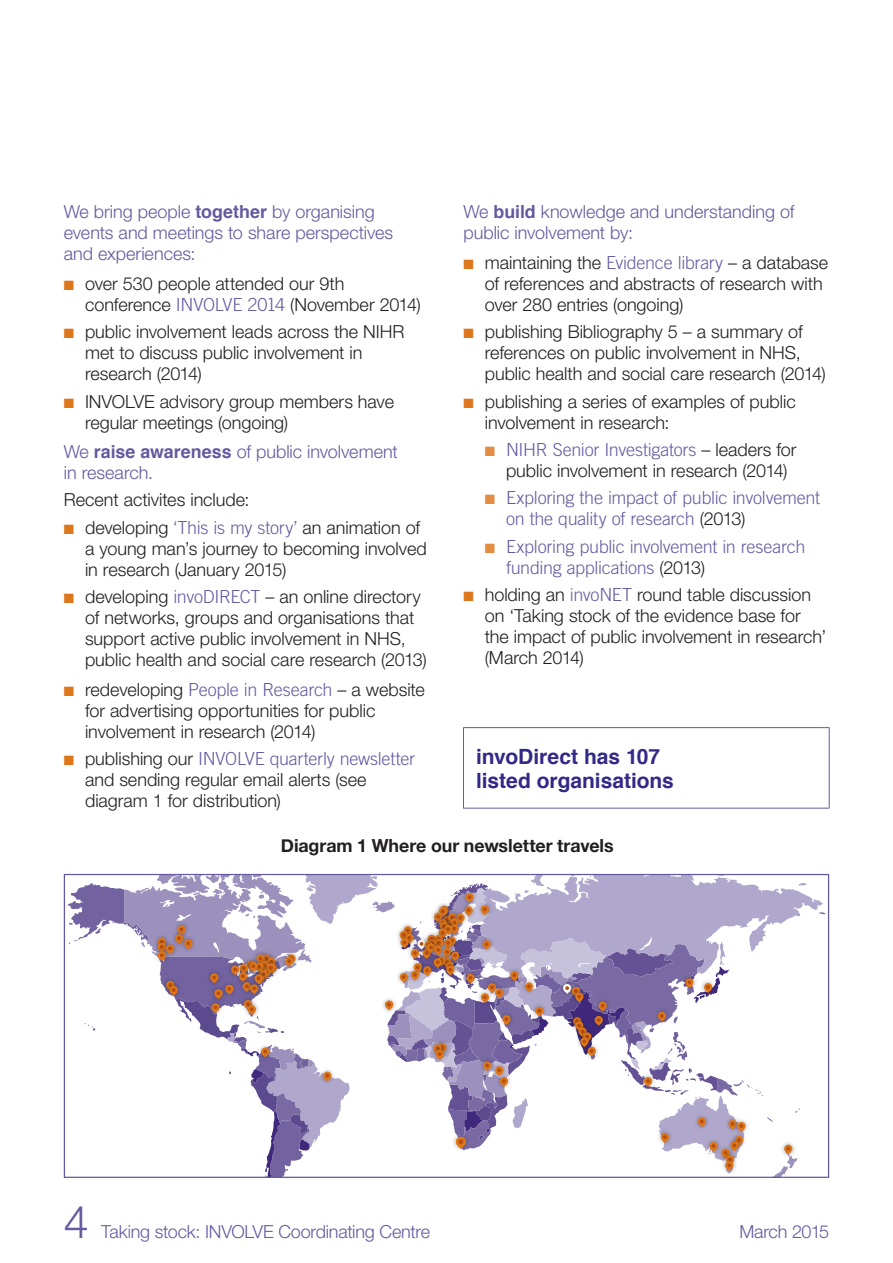
<style>
.page{position:relative;width:893px;height:1263px;background:#fff}
.page>*{position:absolute;margin:0;border:0;box-sizing:border-box;transform-origin:0 0}
.t1{font:300 45px "Helvetica Neue LT";color:#65599f}
.t2{font:700 21px/24px "Helvetica";color:#332986}
.t3{font:300 18px/21px "Helvetica Neue LT";color:#231f20}
.t4{font:300 18px/21px "Helvetica Neue LT";letter-spacing:-.005em;color:#65599f}
.t5{font:300 18px/21px "Trade Gothic";letter-spacing:-.015em;color:#65599f}
.t6{font:700 18px "Helvetica Neue";letter-spacing:-.005em;color:#231f20}
.t7{font:300 18px "Helvetica Neue LT";letter-spacing:-.025em;color:#65599f}
.s1{font-family:"Helvetica";font-weight:700}
.s2{color:#de761b}
.s3{font-family:"Trade Gothic";color:#65599f}
.s4{font-family:"Helvetica Neue LT";color:#231f20}
.s5{color:#e58d43}
</style>
<div class="page">
<svg style="left:67px;top:876px;width:758px;height:300px"></svg>
<div style="left:448px;top:967px;width:6px;height:7px;background:#a46611;opacity:.48"></div>
<hr style="left:463px;top:727px;width:367px;height:1px;background:#65599f">
<hr style="left:463px;top:728px;width:1px;height:80px;background:#65599f">
<hr style="left:829px;top:728px;width:1px;height:80px;background:#65599f">
<hr style="left:463px;top:808px;width:367px;height:1px;background:#65599f">
<p class="t4" style="left:64px;top:201px;width:331px">We bring people <span class="s1">together</span> by organising events and meetings to share perspectives and experiences:</p>
<p class="t3" style="left:85px;top:272px;width:337px;text-indent:-21px"><span class="s2">■</span> over 530 people attended our 9th conference <span class="s3">INVOLVE 2014</span> (November 2014)</p>
<p class="t3" style="left:85px;top:321px;width:321px;text-indent:-21px"><span class="s2">■</span> public involvement leads across the NIHR met to discuss public involvement in research (2014)</p>
<p class="t3" style="left:85px;top:390px;width:310px;text-indent:-21px"><span class="s2">■</span> INVOLVE advisory group members have regular meetings (ongoing)</p>
<p class="t4" style="left:64px;top:441px;width:336px">We <span class="s1">raise awareness</span> of public involvement in research.</p>
<p class="t3" style="left:64px;top:489px;width:187px">Recent activites include:</p>
<p class="t3" style="left:85px;top:516px;width:343px;text-indent:-21px"><span class="s2">■</span> developing <span class="s3">‘This is my story’</span> an animation of a young man’s journey to becoming involved in research (January 2015)</p>
<p class="t3" style="left:85px;top:586px;width:343px;text-indent:-21px"><span class="s2">■</span> developing <span class="s3">invoDIRECT</span> – an online directory of networks, groups and organisations that support active public involvement in NHS, public health and social care research (2013)</p>
<p class="t3" style="left:85px;top:678px;width:341px;text-indent:-21px"><span class="s2">■</span> redeveloping <span class="s3">People in Research</span> – a website for advertising opportunities for public involvement in research (2014)</p>
<p class="t5" style="left:64px;top:748px;width:353px"><span class="s2">■</span> <span class="s4">publishing our</span> INVOLVE quarterly newsletter</p>
<p class="t3" style="left:85px;top:769px;width:283px">and sending regular email alerts (see diagram 1 for distribution)</p>
<p class="t4" style="left:463px;top:201px;width:332px">We <span class="s1">build</span> knowledge and understanding of public involvement by:</p>
<p class="t3" style="left:485px;top:251px;width:345px;text-indent:-21px"><span class="s2">■</span> maintaining the <span class="s3">Evidence library</span> – a database of references and abstracts of research with over 280 entries (ongoing)</p>
<p class="t3" style="left:485px;top:321px;width:343px;text-indent:-21px"><span class="s2">■</span> publishing Bibliography 5 – a summary of references on public involvement in NHS, public health and social care research (2014)</p>
<p class="t3" style="left:485px;top:390px;width:312px;text-indent:-21px"><span class="s2">■</span> publishing a series of examples of public involvement in research:</p>
<p class="t5" style="left:485px;top:439px;width:313px"><span class="s5">■</span> NIHR Senior Investigators <span class="s4">– leaders for</span></p>
<p class="t3" style="left:506px;top:460px;width:283px">public involvement in research (2014)</p>
<p class="t5" style="left:506px;top:487px;width:316px;text-indent:-21px"><span class="s5">■</span> Exploring the impact of public involvement on the quality of research <span class="s4">(2013)</span></p>
<p class="t5" style="left:506px;top:535px;width:301px;text-indent:-21px"><span class="s5">■</span> Exploring public involvement in research funding applications <span class="s4">(2013)</span></p>
<p class="t3" style="left:485px;top:584px;width:343px;text-indent:-21px"><span class="s2">■</span> holding an <span class="s3">invoNET</span> round table discussion on ‘Taking stock of the evidence base for the impact of public involvement in research’ (March 2014)</p>
<p class="t2" style="left:476px;top:745px;width:199px">invoDirect has 107 listed organisations</p>
<p class="t6" style="left:281px;top:831px;width:334px">Diagram 1 Where our newsletter travels</p>
<h1 class="t1" style="left:64px;top:1194px;width:27px">4</h1>
<p class="t4" style="left:101px;top:1221px;width:330px">Taking stock: INVOLVE Coordinating Centre</p>
<p class="t7" style="left:739px;top:1221px;width:91px">March 2015</p>
</div>
